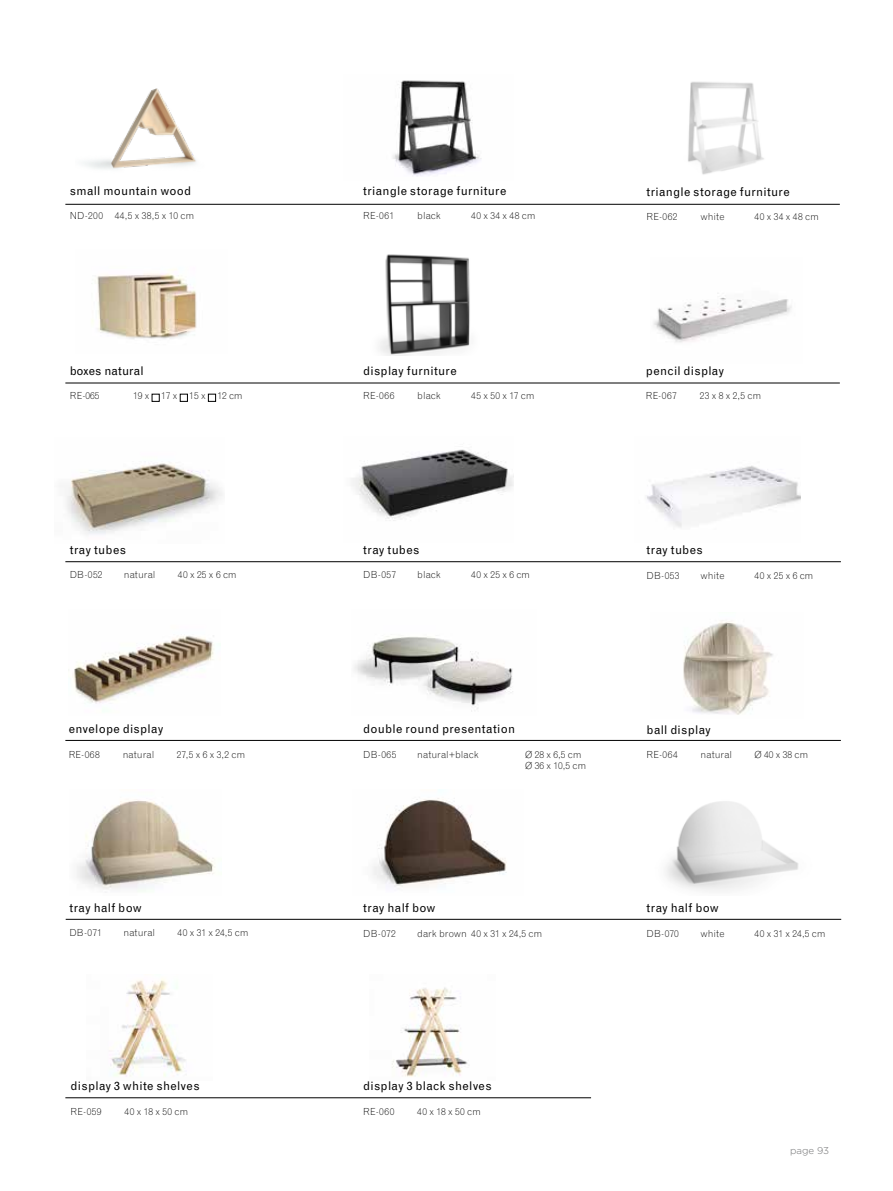
<style>
.page{position:relative;width:893px;height:1191px;background:#fff}
.page>*{position:absolute;margin:0;border:0;box-sizing:border-box;transform-origin:0 0}
.t1{font:12px "Grotesque MT Std";letter-spacing:.02em;color:#000}
.t2{font:12px "Grotesque MT Std";letter-spacing:-.005em;color:#000}
.t3{font:300 9.75px/11.7px "Grotesque MT Std";letter-spacing:.005em;color:#000}
.t4{font:300 9.75px "Grotesque MT Std";letter-spacing:.04em;color:#000}
.t5{font:300 9.75px "Gotham";color:#707172}
</style>
<div class="page">
<hr style="left:65px;top:204px;width:775px;height:1px;background:#000">
<hr style="left:65px;top:383px;width:775px;height:1px;background:#000">
<hr style="left:65px;top:561px;width:776px;height:1px;background:#000">
<hr style="left:65px;top:740px;width:776px;height:1px;background:#000">
<hr style="left:65px;top:1097px;width:526px;height:1px;background:#000">
<img style="left:393px;top:80px;width:89px;height:96px">
<img style="left:379px;top:254px;width:91px;height:101px">
<img style="left:352px;top:449px;width:161px;height:72px">
<img style="left:354px;top:636px;width:159px;height:76px">
<hr style="left:66px;top:919px;width:775px;height:1px;background:#000">
<img style="left:77px;top:799px;width:138px;height:94px">
<img style="left:666px;top:801px;width:133px;height:90px">
<img style="left:683px;top:620px;width:90px;height:95px">
<img style="left:647px;top:465px;width:154px;height:63px">
<img style="left:688px;top:81px;width:76px;height:94px">
<img style="left:373px;top:789px;width:134px;height:98px">
<img style="left:92px;top:273px;width:105px;height:66px">
<img style="left:66px;top:463px;width:157px;height:71px">
<img style="left:83px;top:88px;width:113px;height:81px">
<div style="left:180px;top:394px;width:8px;height:7px;border:1px solid #000"></div>
<div style="left:208px;top:394px;width:8px;height:7px;border:1px solid #000"></div>
<img style="left:110px;top:979px;width:76px;height:98px">
<img style="left:392px;top:987px;width:76px;height:90px">
<img style="left:73px;top:635px;width:141px;height:69px">
<img style="left:653px;top:293px;width:139px;height:50px">
<p class="t1" style="left:70px;top:184px;width:123px">small mountain wood</p>
<p class="t4" style="left:70px;top:210px;width:126px">ND-200 44,5 x 38,5 x 10 cm</p>
<p class="t1" style="left:363px;top:184px;width:145px">triangle storage furniture</p>
<p class="t3" style="left:363px;top:210px;width:32px">RE-061</p>
<p class="t3" style="left:417px;top:210px;width:25px">black</p>
<p class="t3" style="left:471px;top:210px;width:66px">40 x 34 x 48 cm</p>
<p class="t1" style="left:647px;top:185px;width:145px">triangle storage furniture</p>
<p class="t3" style="left:647px;top:211px;width:33px">RE-062</p>
<p class="t3" style="left:701px;top:211px;width:26px">white</p>
<p class="t3" style="left:755px;top:211px;width:66px">40 x 34 x 48 cm</p>
<p class="t2" style="left:70px;top:364px;width:75px">boxes natural</p>
<p class="t3" style="left:70px;top:390px;width:31px">RE-065</p>
<p class="t3" style="left:133px;top:390px;width:111px">19 x 17 x 15 x 12 cm</p>
<p class="t1" style="left:363px;top:364px;width:95px">display furniture</p>
<p class="t3" style="left:363px;top:390px;width:33px">RE-066</p>
<p class="t3" style="left:417px;top:390px;width:25px">black</p>
<p class="t3" style="left:471px;top:390px;width:65px">45 x 50 x 17 cm</p>
<p class="t1" style="left:646px;top:364px;width:80px">pencil display</p>
<p class="t3" style="left:646px;top:390px;width:32px">RE-067</p>
<p class="t3" style="left:700px;top:390px;width:63px">23 x 8 x 2,5 cm</p>
<p class="t1" style="left:70px;top:542px;width:58px">tray tubes</p>
<p class="t3" style="left:70px;top:568px;width:34px">DB-052</p>
<p class="t3" style="left:124px;top:568px;width:33px">natural</p>
<p class="t3" style="left:178px;top:568px;width:60px">40 x 25 x 6 cm</p>
<p class="t1" style="left:363px;top:542px;width:58px">tray tubes</p>
<p class="t3" style="left:363px;top:568px;width:34px">DB-057</p>
<p class="t3" style="left:417px;top:568px;width:25px">black</p>
<p class="t3" style="left:471px;top:568px;width:60px">40 x 25 x 6 cm</p>
<p class="t1" style="left:647px;top:543px;width:58px">tray tubes</p>
<p class="t3" style="left:647px;top:569px;width:34px">DB-053</p>
<p class="t3" style="left:701px;top:569px;width:26px">white</p>
<p class="t3" style="left:755px;top:569px;width:60px">40 x 25 x 6 cm</p>
<p class="t1" style="left:69px;top:722px;width:96px">envelope display</p>
<p class="t3" style="left:69px;top:748px;width:33px">RE-068</p>
<p class="t3" style="left:123px;top:748px;width:33px">natural</p>
<p class="t3" style="left:177px;top:748px;width:70px">27,5 x 6 x 3,2 cm</p>
<p class="t1" style="left:363px;top:722px;width:153px">double round presentation</p>
<p class="t3" style="left:363px;top:748px;width:35px">DB-065</p>
<p class="t3" style="left:417px;top:748px;width:63px">natural+black</p>
<p class="t3" style="left:525px;top:748px;width:62px">Ø 28 x 6,5 cm<br>Ø 36 x 10,5 cm</p>
<p class="t1" style="left:647px;top:722px;width:66px">ball display</p>
<p class="t3" style="left:647px;top:749px;width:33px">RE-064</p>
<p class="t3" style="left:701px;top:749px;width:33px">natural</p>
<p class="t3" style="left:755px;top:749px;width:55px">Ø 40 x 38 cm</p>
<p class="t1" style="left:70px;top:900px;width:74px">tray half bow</p>
<p class="t3" style="left:70px;top:927px;width:34px">DB-071</p>
<p class="t3" style="left:124px;top:927px;width:33px">natural</p>
<p class="t3" style="left:178px;top:927px;width:72px">40 x 31 x 24,5 cm</p>
<p class="t1" style="left:363px;top:901px;width:74px">tray half bow</p>
<p class="t3" style="left:363px;top:927px;width:34px">DB-072</p>
<p class="t3" style="left:417px;top:927px;width:126px">dark brown 40 x 31 x 24,5 cm</p>
<p class="t1" style="left:647px;top:901px;width:74px">tray half bow</p>
<p class="t3" style="left:647px;top:927px;width:34px">DB-070</p>
<p class="t3" style="left:701px;top:927px;width:26px">white</p>
<p class="t3" style="left:755px;top:927px;width:72px">40 x 31 x 24,5 cm</p>
<p class="t1" style="left:71px;top:1079px;width:131px">display 3 white shelves</p>
<p class="t3" style="left:71px;top:1105px;width:32px">RE-059</p>
<p class="t3" style="left:125px;top:1105px;width:65px">40 x 18 x 50 cm</p>
<p class="t1" style="left:363px;top:1079px;width:130px">display 3 black shelves</p>
<p class="t3" style="left:363px;top:1105px;width:33px">RE-060</p>
<p class="t3" style="left:417px;top:1105px;width:65px">40 x 18 x 50 cm</p>
<p class="t5" style="left:790px;top:1144px;width:41px">page 93</p>
</div>
